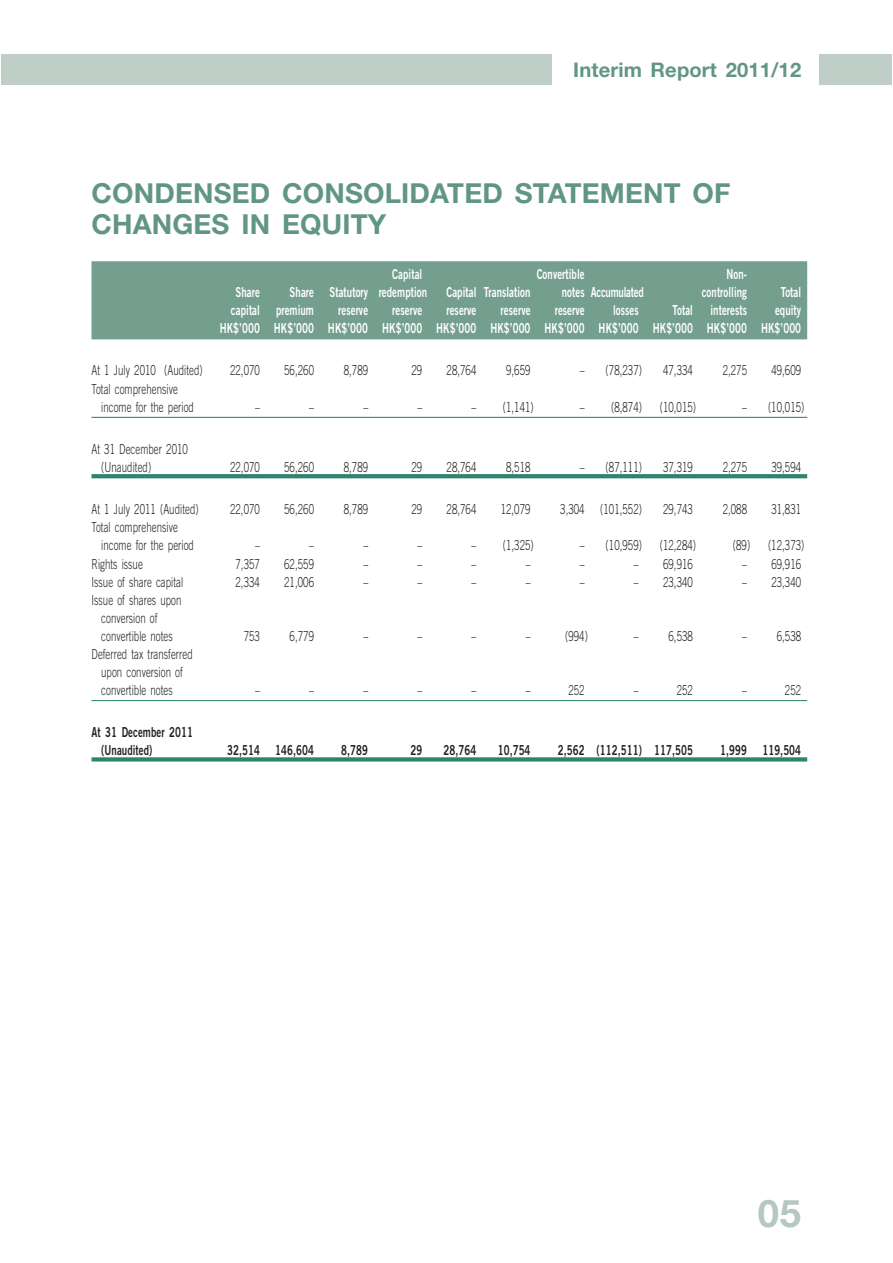
<style>
.page{position:relative;width:893px;height:1263px;background:#fff}
.page>*{position:absolute;margin:0;border:0;box-sizing:border-box;transform-origin:0 0}
.t1{font:700 38.25px "Helvetica Neue LT Std";color:#b5c8bf}
.t2{font:700 27.6px/30.8px "Helvetica Neue LT Std";letter-spacing:.005em;color:#619684}
.t3{font:700 20.1px "Helvetica Neue LT Std";letter-spacing:.005em;color:#619684}
.t4{font:300 13.8px/18px "Trade Gothic LT Std";letter-spacing:.005em;color:#231f20;scale:.7 1}
.t5{font:13.8px/18px "Trade Gothic LT Std Bd 2";letter-spacing:.01em;color:#fff;text-align:right;scale:.7 1}
.t6{font:13.8px/18px "Trade Gothic LT Std Bd 2";letter-spacing:.01em;color:#231f20;scale:.7 1}
.t7{font:13.8px "Trade Gothic LT Std Bd 2";letter-spacing:-.02em;color:#fff;scale:.7 1}
</style>
<div class="page">
<div style="left:819px;top:54px;width:72px;height:30px;background:#bfcec7"></div>
<div style="left:1px;top:54px;width:551px;height:30px;background:#bfcec7"></div>
<div style="left:91px;top:261px;width:716px;height:78px;background:#749f8f"></div>
<hr style="left:91px;top:417px;width:716px;height:1px;background:#2f846e">
<svg style="left:91px;top:474px;width:716px;height:4px;background:#348772"></svg>
<hr style="left:91px;top:700px;width:716px;height:1px;background:#2f846e">
<div style="left:91px;top:757px;width:716px;height:5px;background:#2f846e"></div>
<h3 class="t3" style="left:573px;top:63px;width:229px">Interim Report 2011/12</h3>
<h2 class="t2" style="left:91px;top:181px;width:640px">CONDENSED CONSOLIDATED STATEMENT OF<br>CHANGES IN EQUITY</h2>
<p class="t5" style="left:392px;top:267px;width:44px">Capital</p>
<p class="t5" style="left:379px;top:285px;width:71px">redemption</p>
<p class="t5" style="left:392px;top:303px;width:44px">reserve</p>
<p class="t5" style="left:537px;top:267px;width:70px">Convertible</p>
<p class="t7" style="left:562px;top:287px;width:119px">notes Accumulated</p>
<p class="t5" style="left:555px;top:303px;width:44px">reserve</p>
<p class="t5" style="left:613px;top:303px;width:38px">losses</p>
<p class="t5" style="left:672px;top:303px;width:31px">Total</p>
<p class="t5" style="left:702px;top:267px;width:66px">Non&shy;controlling interests</p>
<p class="t5" style="left:231px;top:285px;width:43px;text-align:center">Share capital</p>
<p class="t5" style="left:276px;top:285px;width:56px">Share premium</p>
<p class="t5" style="left:329px;top:285px;width:57px">Statutory reserve</p>
<p class="t5" style="left:446px;top:285px;width:44px;text-align:left">Capital reserve</p>
<p class="t5" style="left:484px;top:285px;width:68px">Translation reserve</p>
<p class="t5" style="left:220px;top:285px;width:832px">Total<br>equity<br>HK$’000 HK$’000 HK$’000 HK$’000 HK$’000 HK$’000 HK$’000 HK$’000 HK$’000 HK$’000 HK$’000</p>
<p class="t4" style="left:91px;top:363px;width:160px">At 1 July 2010 (Audited)</p>
<p class="t4" style="left:230px;top:363px;width:44px">22,070</p>
<p class="t4" style="left:284px;top:363px;width:44px">56,260</p>
<p class="t4" style="left:344px;top:363px;width:36px">8,789</p>
<p class="t4" style="left:411px;top:363px;width:17px">29</p>
<p class="t4" style="left:447px;top:363px;width:44px">28,764</p>
<p class="t4" style="left:506px;top:363px;width:36px">9,659</p>
<p class="t4" style="left:580px;top:363px;width:90px">– (78,237)</p>
<p class="t4" style="left:663px;top:363px;width:44px">47,334</p>
<p class="t4" style="left:723px;top:363px;width:36px">2,275</p>
<p class="t4" style="left:771px;top:363px;width:44px">49,609</p>
<p class="t4" style="left:101px;top:381px;width:134px;text-indent:-10px">Total comprehensive income for the period</p>
<p class="t4" style="left:255px;top:399px;width:8px">–</p>
<p class="t4" style="left:309px;top:399px;width:8px">–</p>
<p class="t4" style="left:363px;top:399px;width:8px">–</p>
<p class="t4" style="left:417px;top:399px;width:8px">–</p>
<p class="t4" style="left:472px;top:399px;width:90px">– (1,141)</p>
<p class="t4" style="left:580px;top:399px;width:90px">– (8,874)</p>
<p class="t4" style="left:660px;top:399px;width:53px">(10,015)</p>
<p class="t4" style="left:742px;top:399px;width:90px">– (10,015)</p>
<p class="t4" style="left:101px;top:441px;width:125px;text-indent:-10px">At 31 December 2010 (Unaudited)</p>
<p class="t4" style="left:230px;top:459px;width:44px">22,070</p>
<p class="t4" style="left:284px;top:459px;width:44px">56,260</p>
<p class="t4" style="left:344px;top:459px;width:36px">8,789</p>
<p class="t4" style="left:411px;top:459px;width:17px">29</p>
<p class="t4" style="left:446px;top:459px;width:44px">28,764</p>
<p class="t4" style="left:506px;top:459px;width:36px">8,518</p>
<p class="t4" style="left:580px;top:459px;width:90px">– (87,111)</p>
<p class="t4" style="left:663px;top:459px;width:44px">37,319</p>
<p class="t4" style="left:723px;top:459px;width:36px">2,275</p>
<p class="t4" style="left:771px;top:459px;width:44px">39,594</p>
<p class="t4" style="left:91px;top:502px;width:155px">At 1 July 2011 (Audited)</p>
<p class="t4" style="left:230px;top:502px;width:44px">22,070</p>
<p class="t4" style="left:284px;top:502px;width:44px">56,260</p>
<p class="t4" style="left:344px;top:502px;width:36px">8,789</p>
<p class="t4" style="left:411px;top:502px;width:17px">29</p>
<p class="t4" style="left:447px;top:502px;width:44px">28,764</p>
<p class="t4" style="left:501px;top:502px;width:44px">12,079</p>
<p class="t4" style="left:560px;top:502px;width:118px">3,304 (101,552)</p>
<p class="t4" style="left:663px;top:502px;width:44px">29,743</p>
<p class="t4" style="left:723px;top:502px;width:36px">2,088</p>
<p class="t4" style="left:771px;top:502px;width:44px">31,831</p>
<p class="t4" style="left:101px;top:520px;width:134px;text-indent:-10px">Total comprehensive income for the period</p>
<p class="t4" style="left:255px;top:538px;width:8px">–</p>
<p class="t4" style="left:309px;top:538px;width:8px">–</p>
<p class="t4" style="left:363px;top:538px;width:8px">–</p>
<p class="t4" style="left:417px;top:538px;width:8px">–</p>
<p class="t4" style="left:472px;top:538px;width:90px">– (1,325)</p>
<p class="t4" style="left:580px;top:538px;width:90px">– (10,959)</p>
<p class="t4" style="left:660px;top:538px;width:53px">(12,284)</p>
<p class="t4" style="left:733px;top:538px;width:104px">(89) (12,373)</p>
<p class="t4" style="left:91px;top:556px;width:75px">Rights issue</p>
<p class="t4" style="left:235px;top:556px;width:36px">7,357</p>
<p class="t4" style="left:284px;top:556px;width:44px">62,559</p>
<p class="t4" style="left:363px;top:556px;width:8px">–</p>
<p class="t4" style="left:417px;top:556px;width:8px">–</p>
<p class="t4" style="left:472px;top:556px;width:8px">–</p>
<p class="t4" style="left:526px;top:556px;width:8px">–</p>
<p class="t4" style="left:580px;top:556px;width:8px">–</p>
<p class="t4" style="left:634px;top:556px;width:86px">– 69,916</p>
<p class="t4" style="left:742px;top:556px;width:86px">– 69,916</p>
<p class="t4" style="left:91px;top:574px;width:133px">Issue of share capital</p>
<p class="t4" style="left:235px;top:574px;width:36px">2,334</p>
<p class="t4" style="left:284px;top:574px;width:44px">21,006</p>
<p class="t4" style="left:363px;top:574px;width:8px">–</p>
<p class="t4" style="left:417px;top:574px;width:8px">–</p>
<p class="t4" style="left:472px;top:574px;width:8px">–</p>
<p class="t4" style="left:526px;top:574px;width:8px">–</p>
<p class="t4" style="left:580px;top:574px;width:8px">–</p>
<p class="t4" style="left:634px;top:574px;width:86px">– 23,340</p>
<p class="t4" style="left:742px;top:574px;width:86px">– 23,340</p>
<p class="t4" style="left:101px;top:592px;width:116px;text-indent:-10px">Issue of shares upon conversion of convertible notes</p>
<p class="t4" style="left:244px;top:628px;width:25px">753</p>
<p class="t4" style="left:290px;top:628px;width:36px">6,779</p>
<p class="t4" style="left:363px;top:628px;width:8px">–</p>
<p class="t4" style="left:417px;top:628px;width:8px">–</p>
<p class="t4" style="left:472px;top:628px;width:8px">–</p>
<p class="t4" style="left:526px;top:628px;width:8px">–</p>
<p class="t4" style="left:565px;top:628px;width:34px">(994)</p>
<p class="t4" style="left:634px;top:628px;width:86px">– 6,538</p>
<p class="t4" style="left:742px;top:628px;width:86px">– 6,538</p>
<p class="t4" style="left:101px;top:646px;width:132px;text-indent:-10px">Deferred tax transferred upon conversion of convertible notes</p>
<p class="t6" style="left:101px;top:725px;width:133px;text-indent:-10px">At 31 December 2011 (Unaudited)</p>
<p class="t4" style="left:255px;top:682px;width:8px">–</p>
<p class="t4" style="left:309px;top:682px;width:8px">–</p>
<p class="t4" style="left:363px;top:682px;width:8px">–</p>
<p class="t4" style="left:417px;top:682px;width:8px">–</p>
<p class="t4" style="left:472px;top:682px;width:8px">–</p>
<p class="t4" style="left:526px;top:682px;width:8px">–</p>
<p class="t4" style="left:568px;top:682px;width:25px">252</p>
<p class="t4" style="left:634px;top:682px;width:8px">–</p>
<p class="t4" style="left:677px;top:682px;width:25px">252</p>
<p class="t4" style="left:742px;top:682px;width:8px">–</p>
<p class="t4" style="left:785px;top:682px;width:25px">252</p>
<p class="t6" style="left:227px;top:743px;width:126px">32,514 146,604</p>
<p class="t6" style="left:341px;top:743px;width:40px">8,789</p>
<p class="t6" style="left:410px;top:743px;width:18px">29</p>
<p class="t6" style="left:444px;top:743px;width:48px">28,764</p>
<p class="t6" style="left:498px;top:743px;width:48px">10,754</p>
<p class="t6" style="left:558px;top:743px;width:194px">2,562 (112,511) 117,505</p>
<p class="t6" style="left:720px;top:743px;width:117px">1,999 119,504</p>
<h1 class="t1" style="left:758px;top:1199px;width:45px">05</h1>
</div>
